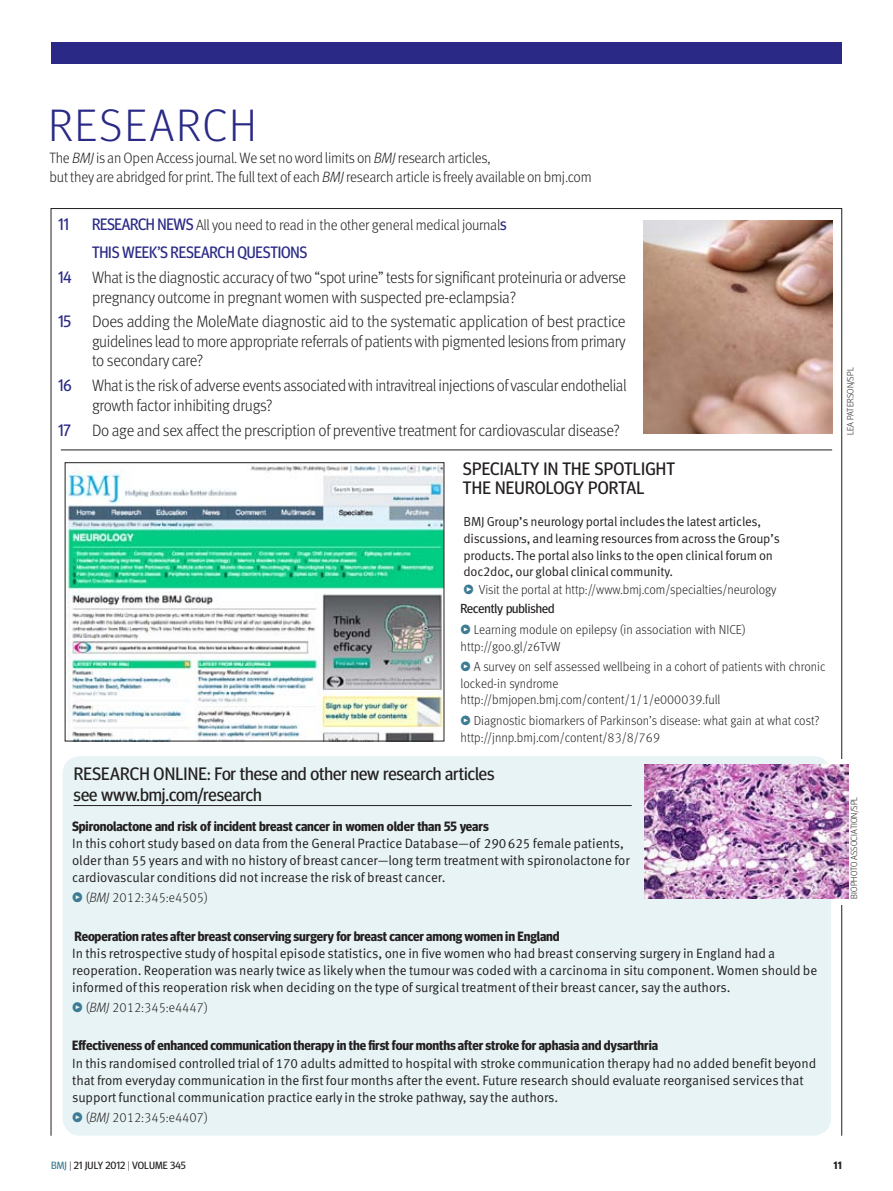
<style>
.page{position:relative;width:893px;height:1191px;background:#fff}
.page>*{position:absolute;margin:0;border:0;box-sizing:border-box;transform-origin:0 0}
.section_head_Blue{font:300 45px "Meta Headline OT";letter-spacing:.06em;color:#2a2a86}
.RE-Online_head{font:18px/21px "Meta Headline OT";color:#231f20}
.RE-mini_head{font:18px "Meta Headline OT";letter-spacing:.01em;color:#231f20}
.RE-questions{font:300 16.5px/19.5px "Meta Pro";letter-spacing:-.025em;color:#231f20;text-align:justify}
.RE-questions-2{font:300 16.5px/19.5px "Meta Pro";letter-spacing:-.025em;color:#231f20;scale:.94 1}
.RE-questions-3{font:300 16.5px/19.5px "Meta Pro";letter-spacing:-.025em;color:#231f20;scale:.93 1}
.RE-questions-4{font:300 16.5px "Meta Pro";letter-spacing:-.025em;color:#231f20;scale:.95 1}
.RE-questions_head{font:16.5px "Meta Headline OT";letter-spacing:-.01em;color:#2a2a86;scale:.95 1}
.RE-questions-5{font:16.5px "Meta Headline OT";color:#2a2a86;scale:.94 1}
.RE-questions-6{font:16.5px "Meta Headline OT";color:#2a2a86}
.RE-questions-7{font:16.5px "Meta Headline OT";color:#2a2a86;scale:.95 1}
.RE-questions_head-2{font:300 15px/19.5px "Meta Pro";letter-spacing:-.015em;color:#231f20;scale:.95 1}
.sans_left{font:13.5px/17.2px "Meta Pro Normal";letter-spacing:-.005em;color:#231f20}
.sans_left-2{font:700 13.5px "Meta Headline OT";letter-spacing:-.005em;color:#231f20}
.RE-mini_x-head{font:700 13.5px "Meta Headline OT";letter-spacing:-.005em;color:#231f20}
._8pt_Link_BLOB{font:300 13.5px "Meta Pro";letter-spacing:-.005em;color:#231f20;scale:.95 1}
._8pt_Link_BLOB-2{font:300 13.05px/16.5px "Meta Pro";color:#231f20;scale:.95 1}
.sans_left-3{font:13.05px/17px "Meta Pro Normal";letter-spacing:-.015em;color:#231f20}
._10pt_Link_BLOB{font:300 13.05px "Meta Pro";letter-spacing:-.005em;color:#231f20;scale:.95 1}
.RE-mini_head-2{font:13.05px "Meta Headline OT";color:#231f20}
.t1{font:10.5px "Meta Headline OT";letter-spacing:.01em;color:#231f20}
.t2{font:700 10.5px "Meta Headline OT";color:#231f20}
.credit{font:300 9px "Meta Headline OT";letter-spacing:.015em;color:#231f20}
.s1{font-style:italic}
.s2{font-family:"Meta Headline OT";font-weight:400;font-size:16.5px;color:#2a2a86}
.s3{font-family:"Meta Headline OT";font-weight:400;color:#2a2a86}
.s4{font-weight:500;color:#3c7b93}
.s5{color:#3c7b93}
.s6{font-family:"Meta Headline OT";font-weight:700}
.s7{font-weight:300}
</style>
<div class="page">
<div style="left:51px;top:43px;width:791px;height:21px;background:#2a2a86"></div>
<div style="left:62px;top:756px;width:769px;height:379px;background:#e7f3f4;border-radius:18px"></div>
<img style="left:67px;top:464px;width:375px;height:275px">
<div style="left:65px;top:462px;width:379px;height:279px;border:1px solid #231f20"></div>
<hr style="left:61px;top:450px;width:771px;height:1px;background:#231f20">
<img style="left:643px;top:220px;width:189px;height:214px">
<hr style="left:74px;top:805px;width:558px;height:1px;background:#231f20">
<img style="left:644px;top:764px;width:205px;height:135px">
<p class="section_head_Blue" style="left:49px;top:98px;width:209px">RESEARCH</p>
<p class="RE-questions_head-2" style="left:50px;top:147px;width:572px">The <span class="s1">BMJ</span> is an Open Access journal. We set no word limits on <span class="s1">BMJ</span> research articles,<br>but they are abridged for print. The full text of each <span class="s1">BMJ</span> research article is freely available on bmj.com</p>
<p class="RE-questions_head" style="left:58px;top:214px;width:13px">11</p>
<p class="RE-questions_head-2" style="left:92px;top:214px;width:438px"><span class="s2">RESEARCH NEWS</span> All you need to read in the other general medical journal<span class="s2">s</span></p>
<p class="RE-questions_head" style="left:92px;top:242px;width:228px">THIS WEEK’S RESEARCH QUESTIONS</p>
<p class="RE-questions-5" style="left:58px;top:267px;width:16px">14</p>
<p class="RE-questions-2" style="left:92px;top:267px;width:570px">What is the diagnostic accuracy of two “spot urine” tests for significant proteinuria or adverse pregnancy outcome in pregnant women with suspected pre-eclampsia?</p>
<p class="RE-questions-6" style="left:58px;top:312px;width:15px">15</p>
<p class="RE-questions" style="left:92px;top:311px;width:535px">Does adding the MoleMate diagnostic aid to the systematic application of best practice guidelines lead to more appropriate referrals of patients with pigmented lesions from primary to secondary care?</p>
<p class="RE-questions-3" style="left:92px;top:375px;width:576px;text-indent:-34px"><span class="s3">16</span> What is the risk of adverse events associated with intravitreal injections of vascular endothelial growth factor inhibiting drugs?</p>
<p class="RE-questions-7" style="left:58px;top:420px;width:15px">17</p>
<p class="RE-questions-4" style="left:92px;top:418px;width:557px">Do age and sex affect the prescription of preventive treatment for cardiovascular disease?</p>
<p class="RE-mini_head" style="left:463px;top:457px;width:214px">SPECIALTY IN THE SPOTLIGHT</p>
<p class="RE-mini_head" style="left:463px;top:477px;width:183px">THE NEUROLOGY PORTAL</p>
<p class="sans_left-3" style="left:463px;top:512px;width:318px">BMJ Group’s neurology portal includes the latest articles, discussions, and learning resources from across the Group’s products. The portal also links to the open clinical forum on doc2doc, our global clinical community.</p>
<p class="_10pt_Link_BLOB" style="left:463px;top:580px;width:331px"><span class="s4">Ж</span> Visit the portal at http://www.bmj.com/specialties/neurology</p>
<p class="RE-mini_head-2" style="left:461px;top:601px;width:95px">Recently published</p>
<p class="_8pt_Link_BLOB-2" style="left:461px;top:620px;width:302px"><span class="s5">̻</span> Learning module on epilepsy (in association with NICE) http://goo.gl/z6TvW</p>
<p class="_8pt_Link_BLOB-2" style="left:461px;top:658px;width:386px"><span class="s5">̻</span> A survey on self assessed wellbeing in a cohort of patients with chronic locked-in syndrome<br>http://bmjopen.bmj.com/content/1/1/e000039.full</p>
<p class="_8pt_Link_BLOB-2" style="left:461px;top:711px;width:379px"><span class="s5">̻</span> Diagnostic biomarkers of Parkinson’s disease: what gain at what cost? http://jnnp.bmj.com/content/83/8/769</p>
<p class="RE-Online_head" style="left:74px;top:762px;width:422px">RESEARCH ONLINE: For these and other new research articles see www.bmj.com/research</p>
<p class="RE-mini_x-head" style="left:72px;top:817px;width:418px">Spironolactone and risk of incident breast cancer in women older than 55 years</p>
<p class="sans_left" style="left:72px;top:833px;width:559px">In this cohort study based on data from the General Practice Database—of 290625 female patients, older than 55 years and with no history of breast cancer—long term treatment with spironolactone for cardiovascular conditions did not increase the risk of breast cancer.</p>
<p class="_8pt_Link_BLOB" style="left:72px;top:887px;width:144px"><span class="s5">̻</span> (<span class="s1">BMJ</span> 2012:345:e4505)</p>
<p class="sans_left-2" style="left:75px;top:927px;width:487px">Reoperation rates after breast conserving surgery for breast cancer among women in England</p>
<p class="sans_left" style="left:72px;top:943px;width:747px">In this retrospective study of hospital episode statistics, one in five women who had breast conserving surgery in England had a reoperation. Reoperation was nearly twice as likely when the tumour was coded with a carcinoma in situ component. Women should be informed of this reoperation risk when deciding on the type of surgical treatment of their breast cancer, say the authors.</p>
<p class="_8pt_Link_BLOB" style="left:72px;top:997px;width:144px"><span class="s5">̻</span> (<span class="s1">BMJ</span> 2012:345:e4447)</p>
<p class="sans_left" style="left:72px;top:1036px;width:746px"><span class="s6">Effectiveness of enhanced communication therapy in the first four months after stroke for aphasia and dysarthria<br></span>In this randomised controlled trial of 170 adults admitted to hospital with stroke communication therapy had no added benefit beyond that from everyday communication in the first four months after the event. Future research should evaluate reorganised services that support functional communication practice early in the stroke pathway, say the authors.</p>
<p class="_8pt_Link_BLOB" style="left:72px;top:1107px;width:144px"><span class="s5">̻</span> (<span class="s1">BMJ</span> 2012:345:e4407)</p>
<p class="credit" style="left:845px;top:435px;width:69px;rotate:-90deg">LEA PATERSON/SPL</p>
<p class="credit" style="left:848px;top:898px;width:103px;rotate:-90deg">BIOPHOTO ASSOCIATION/SPL</p>
<p class="t1" style="left:51px;top:1159px;width:136px"><span class="s5">BMJ</span> <span class="s7">|</span> 21 JULY 2012 <span class="s7">|</span> VOLUME 345</p>
<p class="t2" style="left:833px;top:1159px;width:10px">11</p>
</div>
